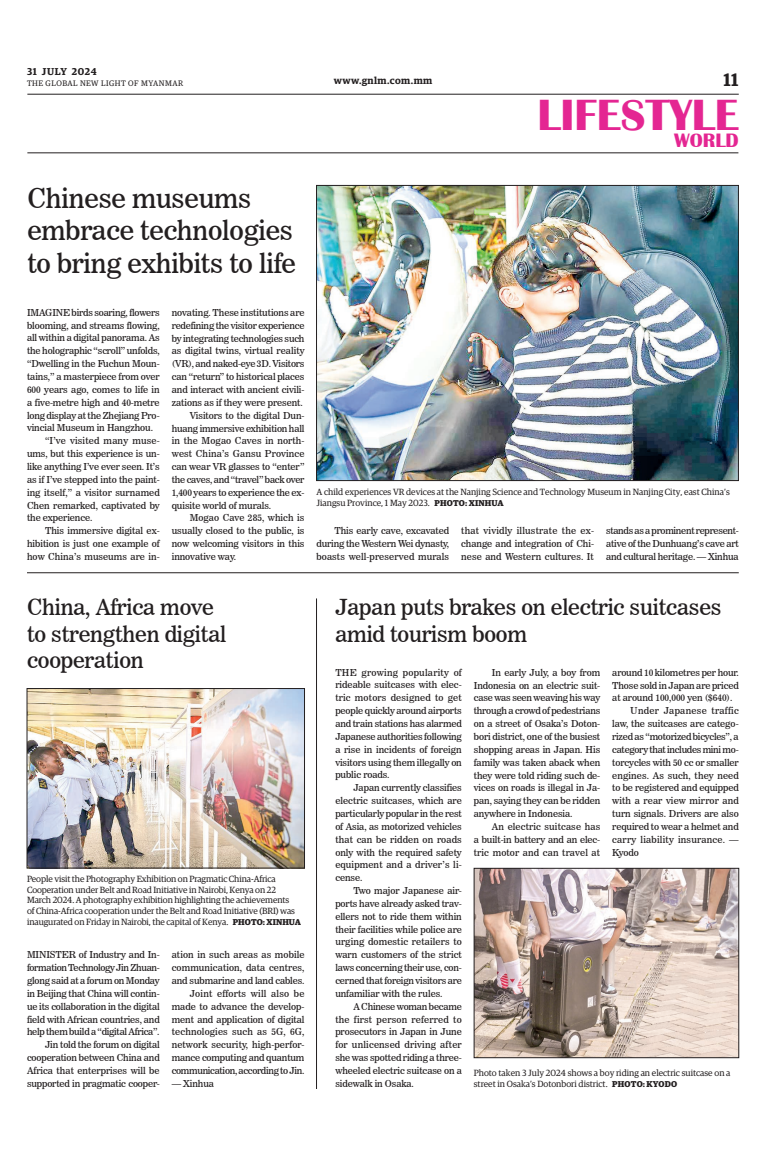
<style>
.page{position:relative;width:773px;height:1152px;background:#fff}
.page>*{position:absolute;margin:0;border:0;box-sizing:border-box;transform-origin:0 0}
.t1{font:700 45px "Britannic";color:#e42692}
._2_Clm_Head{font:27px/32.4px "News 706 BT Roman C";letter-spacing:-.01em;color:#231f20}
._2_Clm_Head-2{font:22px/26.4px "News 706 BT Roman C";letter-spacing:-.01em;color:#231f20}
.t2{font:700 20px "Britannic";color:#e42692}
.t3{font:600 18px "Guardian Egyp";color:#231f20}
.t4{font:600 10px "Guardian Egyp";letter-spacing:.05em;color:#231f20}
._2nd_Body{font:9.5px/12.9px "News 706 BT Roman C";letter-spacing:-.01em;color:#231f20;text-align:justify}
.Normal_Para{font:9.5px/12.9px "News 706 BT Roman C";letter-spacing:-.015em;color:#231f20;text-align:justify}
.t5{font:9px/10.8px "Guardian Egyp";letter-spacing:-.01em;color:#231f20}
.t6{font:8px "Guardian Egyp";letter-spacing:.06em;color:#231f20}
.s1{font-weight:700;font-size:8.5px}
</style>
<div class="page">
<hr style="left:27px;top:94px;width:711px;height:1px;background:#231f20">
<hr style="left:27px;top:153px;width:711px;height:1px;background:#231f20">
<img style="left:318px;top:187px;width:418px;height:292px">
<div style="left:316px;top:185px;width:422px;height:296px;border:1px solid #231f20"></div>
<hr style="left:27px;top:573px;width:711px;height:1px;background:#231f20">
<img style="left:29px;top:690px;width:273px;height:176px">
<div style="left:27px;top:688px;width:277px;height:180px;border:1px solid #231f20"></div>
<img style="left:476px;top:870px;width:260px;height:186px">
<div style="left:474px;top:868px;width:264px;height:190px;border:1px solid #231f20"></div>
<hr style="left:316px;top:598px;width:1px;height:491px;background:#231f20">
<p class="t4" style="left:27px;top:64px;width:71px">31 JULY 2024</p>
<p class="t6" style="left:27px;top:78px;width:158px">THE GLOBAL NEW LIGHT OF MYANMAR</p>
<p class="t4" style="left:334px;top:73px;width:100px">www.gnlm.com.mm</p>
<h3 class="t3" style="left:723px;top:67px;width:16px">11</h3>
<h1 class="t1" style="left:537px;top:90px;width:203px">LIFESTYLE</h1>
<h3 class="t2" style="left:674px;top:129px;width:66px">WORLD</h3>
<p class="_2_Clm_Head" style="left:27px;top:182px;width:270px">Chinese museums embrace technologies to bring exhibits to life</p>
<p class="Normal_Para" style="left:27px;top:306px;width:134px">IMAGINE birds soaring, flowers blooming, and streams flowing, all within a digital panorama. As the holographic “scroll” unfolds, “Dwelling in the Fuchun Moun&shy;tains,” a masterpiece from over 600 years ago, comes to life in a five-metre high and 40-metre long display at the Zhejiang Pro&shy;vincial Museum in Hangzhou.</p>
<p class="_2nd_Body" style="left:27px;top:434px;width:134px;text-indent:18px">“I’ve visited many muse&shy;ums, but this experience is un&shy;like anything I’ve ever seen. It’s as if I’ve stepped into the paint&shy;ing itself,” a visitor surnamed Chen remarked, captivated by the experience.</p>
<p class="_2nd_Body" style="left:27px;top:524px;width:134px;text-indent:18px">This immersive digital ex&shy;hibition is just one example of how China’s museums are in-</p>
<p class="_2nd_Body" style="left:172px;top:306px;width:134px">novating. These institutions are redefining the visitor experience by integrating technologies such as digital twins, virtual reality (VR), and naked-eye 3D. Visitors can “return” to historical places and interact with ancient civili&shy;zations as if they were present.</p>
<p class="_2nd_Body" style="left:172px;top:409px;width:134px;text-indent:18px">Visitors to the digital Dun&shy;huang immersive exhibition hall in the Mogao Caves in north&shy;west China’s Gansu Province can wear VR glasses to “enter” the caves, and “travel” back over 1,400 years to experience the ex&shy;quisite world of murals.</p>
<p class="_2nd_Body" style="left:172px;top:512px;width:134px;text-indent:18px">Mogao Cave 285, which is usually closed to the public, is now welcoming visitors in this innovative way.</p>
<p class="t5" style="left:316px;top:486px;width:415px">A child experiences VR devices at the Nanjing Science and Technology Museum in Nanjing City, east China’s<br>Jiangsu Province, 1 May 2023. <span class="s1">PHOTO: XINHUA</span></p>
<p class="_2nd_Body" style="left:316px;top:524px;width:134px;text-indent:18px">This early cave, excavated during the Western Wei dynasty, boasts well-preserved murals</p>
<p class="_2nd_Body" style="left:461px;top:524px;width:134px">that vividly illustrate the ex&shy;change and integration of Chi&shy;nese and Western cultures. It</p>
<p class="_2nd_Body" style="left:606px;top:524px;width:134px">stands as a prominent represent&shy;ative of the Dunhuang’s cave art and cultural heritage. — Xinhua</p>
<p class="_2_Clm_Head-2" style="left:27px;top:594px;width:201px">China, Africa move to strengthen digital cooperation</p>
<p class="t5" style="left:27px;top:873px;width:275px">People visit the Photography Exhibition on Pragmatic China-Africa Cooperation under Belt and Road Initiative in Nairobi, Kenya on 22<br>March 2024. A photography exhibition highlighting the achievements<br>of China-Africa cooperation under the Belt and Road Initiative (BRI) was inaugurated on Friday in Nairobi, the capital of Kenya. <span class="s1">PHOTO: XINHUA</span></p>
<p class="Normal_Para" style="left:27px;top:948px;width:134px">MINISTER of Industry and In&shy;formation Technology Jin Zhuan&shy;glong said at a forum on Monday in Beijing that China will contin&shy;ue its collaboration in the digital field with African countries, and help them build a “digital Africa”.</p>
<p class="_2nd_Body" style="left:27px;top:1038px;width:134px;text-indent:18px">Jin told the forum on digital cooperation between China and Africa that enterprises will be supported in pragmatic cooper-</p>
<p class="_2nd_Body" style="left:172px;top:948px;width:134px">ation in such areas as mobile communication, data centres, and submarine and land cables.</p>
<p class="_2nd_Body" style="left:172px;top:987px;width:134px;text-indent:18px">Joint efforts will also be made to advance the develop&shy;ment and application of digital technologies such as 5G, 6G, network security, high-perfor&shy;mance computing and quantum communication, according to Jin.</p>
<p class="_2nd_Body" style="left:172px;top:1077px;width:44px">— Xinhua</p>
<p class="_2_Clm_Head-2" style="left:335px;top:594px;width:388px">Japan puts brakes on electric suitcases amid tourism boom</p>
<p class="Normal_Para" style="left:335px;top:666px;width:128px">THE growing popularity of rideable suitcases with elec&shy;tric motors designed to get people quickly around airports and train stations has alarmed Japanese authorities following a rise in incidents of foreign visitors using them illegally on public roads.</p>
<p class="_2nd_Body" style="left:335px;top:781px;width:128px;text-indent:18px">Japan currently classifies electric suitcases, which are particularly popular in the rest of Asia, as motorized vehicles that can be ridden on roads only with the required safety equipment and a driver’s li&shy;cense.</p>
<p class="_2nd_Body" style="left:335px;top:884px;width:128px;text-indent:18px">Two major Japanese air&shy;ports have already asked trav&shy;ellers not to ride them within their facilities while police are urging domestic retailers to warn customers of the strict laws concerning their use, con&shy;cerned that foreign visitors are unfamiliar with the rules.</p>
<p class="_2nd_Body" style="left:335px;top:1000px;width:128px;text-indent:18px">A Chinese woman became the first person referred to prosecutors in Japan in June for unlicensed driving after she was spotted riding a three&shy;wheeled electric suitcase on a sidewalk in Osaka.</p>
<p class="_2nd_Body" style="left:474px;top:666px;width:128px;text-indent:18px">In early July, a boy from Indonesia on an electric suit&shy;case was seen weaving his way through a crowd of pedestrians on a street of Osaka’s Doton&shy;bori district, one of the busiest shopping areas in Japan. His family was taken aback when they were told riding such de&shy;vices on roads is illegal in Ja&shy;pan, saying they can be ridden anywhere in Indonesia.</p>
<p class="_2nd_Body" style="left:474px;top:820px;width:128px;text-indent:18px">An electric suitcase has a built-in battery and an elec&shy;tric motor and can travel at</p>
<p class="_2nd_Body" style="left:612px;top:666px;width:128px">around 10 kilometres per hour.<br>Those sold in Japan are priced at around 100,000 yen ($640).</p>
<p class="_2nd_Body" style="left:612px;top:704px;width:128px;text-indent:18px">Under Japanese traffic law, the suitcases are catego&shy;rized as “motorized bicycles”, a category that includes mini mo&shy;torcycles with 50 cc or smaller engines. As such, they need to be registered and equipped with a rear view mirror and turn signals. Drivers are also required to wear a helmet and carry liability insurance. — Kyodo</p>
<p class="t5" style="left:474px;top:1067px;width:258px">Photo taken 3 July 2024 shows a boy riding an electric suitcase on a street in Osaka’s Dotonbori district. <span class="s1">PHOTO: KYODO</span></p>
</div>
